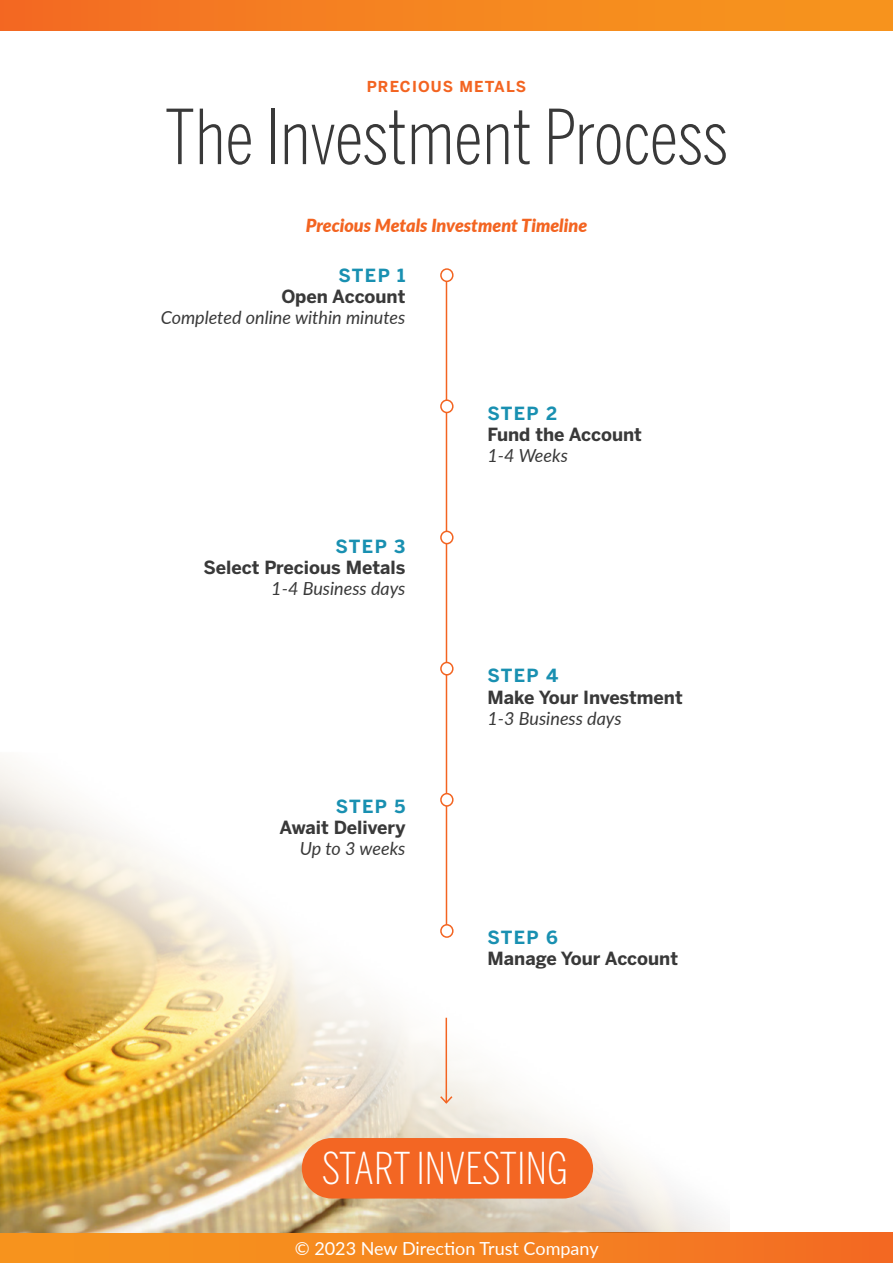
<style>
.page{position:relative;width:893px;height:1263px;background:#fff}
.page>*{position:absolute;margin:0;border:0;box-sizing:border-box;transform-origin:0 0}
.Headline_Small{font:300 75px "Benton Sans Comp";letter-spacing:-.005em;color:#393939}
.Headline_Small-2{font:300 43.5px "Benton Sans Comp";color:#fff}
.Subhead_Grey{font:700 18px "Benton Sans";color:#393939}
.Chart_Copy{font:italic 18px "Lato";color:#393939}
.Small_Orange_Italics{font:italic 900 18px "Lato";color:#f36421}
.Subhead_Orange_CAPS{font:700 18px "Benton Sans";letter-spacing:.075em;color:#1990b1}
.t1{font:18px "Lato";color:#fff}
.Subhead_Grey-2{font:italic 18px "Lato";letter-spacing:-.005em;color:#393939}
.Subhead_Orange_CAPS-2{font:700 15px "Benton Sans";letter-spacing:.075em;color:#f36421}
</style>
<div class="page">
<div style="left:0;top:0;width:893px;height:30px;background:linear-gradient(to right,#f36d23,#f7991d)"></div>
<div style="left:0;top:1233px;width:893px;height:30px;background:linear-gradient(to right,#f7991d,#f36d23)"></div>
<img style="left:0;top:722px;width:729px;height:511px">
<hr style="left:446px;top:275px;width:1px;height:656px;background:#f36421">
<div style="left:441px;top:269px;width:12px;height:12px;background:#fff;border-radius:50%"></div>
<div style="left:440px;top:268px;width:14px;height:14px;border:2px solid #f36421;border-radius:50%"></div>
<div style="left:441px;top:400px;width:12px;height:12px;background:#fff;border-radius:50%"></div>
<div style="left:440px;top:399px;width:14px;height:14px;border:2px solid #f36421;border-radius:50%"></div>
<div style="left:441px;top:662px;width:12px;height:13px;background:#fff;border-radius:50%"></div>
<div style="left:440px;top:662px;width:14px;height:13px;border:2px solid #f36421;border-radius:50%"></div>
<div style="left:441px;top:794px;width:12px;height:12px;background:#fff;border-radius:50%"></div>
<div style="left:440px;top:793px;width:14px;height:14px;border:2px solid #f36421;border-radius:50%"></div>
<hr style="left:446px;top:1018px;width:1px;height:85px;background:#f36421">
<svg style="left:439px;top:1094px;width:15px;height:11px"></svg>
<div style="left:441px;top:531px;width:12px;height:13px;background:#fff;border-radius:50%"></div>
<div style="left:440px;top:531px;width:14px;height:13px;border:2px solid #f36421;border-radius:50%"></div>
<div style="left:441px;top:925px;width:12px;height:12px;background:#fff;border-radius:50%"></div>
<div style="left:440px;top:924px;width:14px;height:14px;border:2px solid #f36421;border-radius:50%"></div>
<div style="left:302px;top:1138px;width:291px;height:60px;background:#f36623;border-radius:30px"></div>
<p class="Subhead_Orange_CAPS-2" style="left:367px;top:78px;width:161px">PRECIOUS METALS</p>
<p class="Headline_Small" style="left:165px;top:94px;width:565px">The Investment Process</p>
<p class="Small_Orange_Italics" style="left:306px;top:212px;width:283px">Precious Metals Investment Timeline</p>
<p class="Subhead_Orange_CAPS" style="left:339px;top:264px;width:68px">STEP 1</p>
<p class="Subhead_Grey" style="left:281px;top:286px;width:126px">Open Account</p>
<p class="Chart_Copy" style="left:161px;top:305px;width:246px">Completed online within minutes</p>
<p class="Subhead_Orange_CAPS" style="left:336px;top:535px;width:71px">STEP 3</p>
<p class="Subhead_Grey" style="left:204px;top:557px;width:203px">Select Precious Metals</p>
<p class="Chart_Copy" style="left:271px;top:576px;width:136px">1-4 Business days</p>
<p class="Subhead_Orange_CAPS" style="left:336px;top:796px;width:71px">STEP 5</p>
<p class="Subhead_Grey" style="left:280px;top:817px;width:127px">Await Delivery</p>
<p class="Subhead_Grey-2" style="left:300px;top:836px;width:107px">Up to 3 weeks</p>
<p class="Subhead_Orange_CAPS" style="left:487px;top:402px;width:71px">STEP 2</p>
<p class="Subhead_Grey" style="left:487px;top:424px;width:156px">Fund the Account</p>
<p class="Chart_Copy" style="left:487px;top:443px;width:82px">1-4 Weeks</p>
<p class="Subhead_Orange_CAPS" style="left:487px;top:665px;width:72px">STEP 4</p>
<p class="Subhead_Grey" style="left:487px;top:686px;width:197px">Make Your Investment</p>
<p class="Chart_Copy" style="left:487px;top:705px;width:136px">1-3 Business days</p>
<p class="Subhead_Orange_CAPS" style="left:487px;top:927px;width:72px">STEP 6</p>
<p class="Subhead_Grey" style="left:487px;top:948px;width:192px">Manage Your Account</p>
<p class="Headline_Small-2" style="left:322px;top:1143px;width:248px">START INVESTING</p>
<p class="t1" style="left:295px;top:1235px;width:305px">© 2023 New Direction Trust Company</p>
</div>
